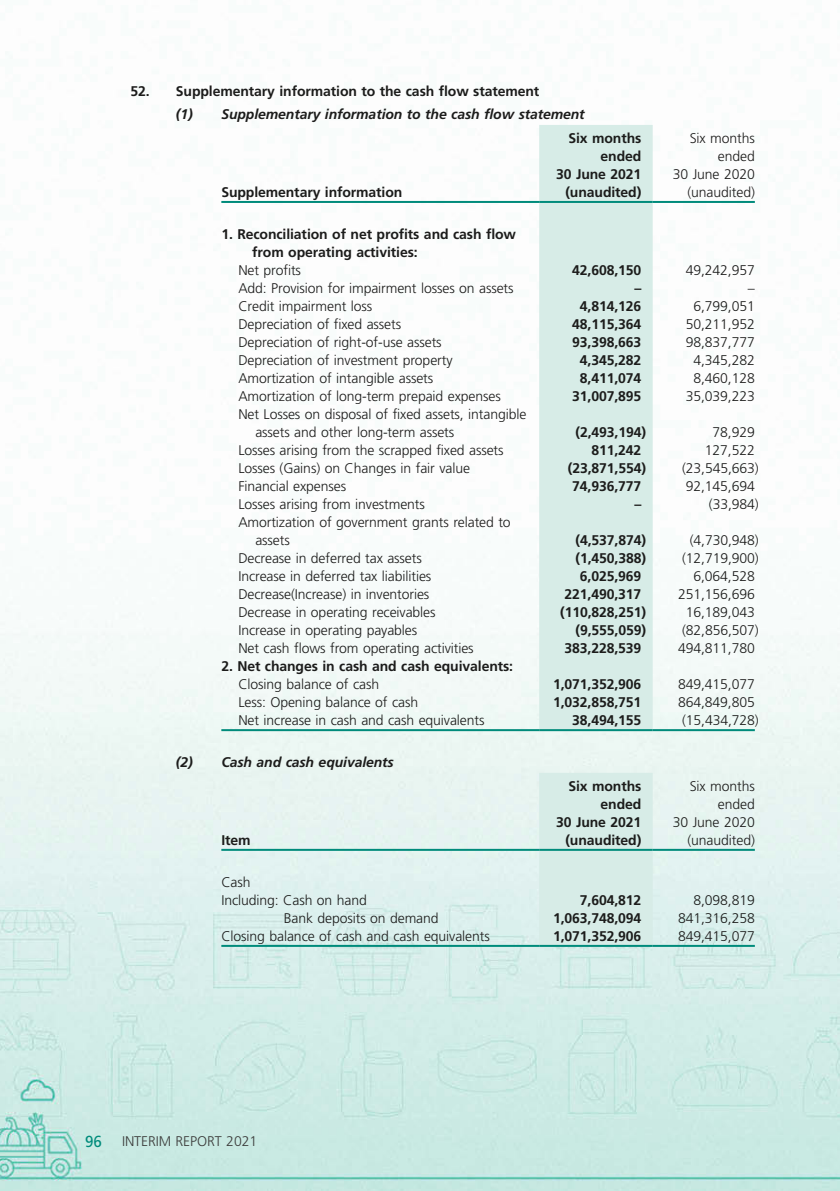
<style>
.page{position:relative;width:840px;height:1191px;background:#fff}
.page>*{position:absolute;margin:0;border:0;box-sizing:border-box;transform-origin:0 0}
.t1{font:16px "Frutiger LT Std";color:#008b7b;scale:.95 1}
.t2{font:300 14px/18px "Frutiger LT Std";letter-spacing:-.01em;color:#1c1c1b}
.t3{font:700 14px/18px "Frutiger LT Std";letter-spacing:-.01em;color:#1c1c1b;text-align:right}
.t4{font:italic 700 14px "Frutiger LT Std";letter-spacing:-.01em;color:#1c1c1b}
.t5{font:300 14px "Frutiger LT Std";letter-spacing:-.01em;color:#3c3c3b}
</style>
<div class="page">
<img style="left:0;top:125px;width:839px;height:1066px">
<div style="left:539px;top:125px;width:113px;height:604px;background:#d7ece7"></div>
<hr style="left:221px;top:201px;width:318px;height:2px;background:#008b7b">
<hr style="left:539px;top:201px;width:113px;height:2px;background:#008b7b">
<hr style="left:652px;top:201px;width:102px;height:2px;background:#008b7b">
<hr style="left:221px;top:729px;width:318px;height:2px;background:#008b7b">
<hr style="left:539px;top:729px;width:113px;height:2px;background:#008b7b">
<hr style="left:652px;top:729px;width:102px;height:2px;background:#008b7b">
<div style="left:539px;top:773px;width:113px;height:172px;background:#d7ece7"></div>
<hr style="left:221px;top:849px;width:318px;height:2px;background:#008b7b">
<hr style="left:539px;top:849px;width:113px;height:2px;background:#008b7b">
<hr style="left:652px;top:849px;width:102px;height:2px;background:#008b7b">
<hr style="left:221px;top:945px;width:318px;height:2px;background:#008b7b">
<hr style="left:539px;top:945px;width:113px;height:2px;background:#008b7b">
<hr style="left:652px;top:945px;width:102px;height:2px;background:#008b7b">
<p class="t3" style="left:130px;top:82px;width:410px">52. Supplementary information to the cash flow statement</p>
<p class="t4" style="left:176px;top:106px;width:410px">(1) Supplementary information to the cash flow statement</p>
<p class="t3" style="left:221px;top:183px;width:182px">Supplementary information</p>
<p class="t3" style="left:556px;top:129px;width:87px">Six months ended<br>30 June 2021 (unaudited)</p>
<p class="t2" style="left:672px;top:129px;width:84px;text-align:right">Six months ended<br>30 June 2020 (unaudited)</p>
<p class="t3" style="left:252px;top:225px;width:265px;text-align:left;text-indent:-31px">1. Reconciliation of net profits and cash flow from operating activities:</p>
<p class="t2" style="left:238px;top:261px;width:64px">Net profits</p>
<p class="t3" style="left:572px;top:261px;width:71px">42,608,150</p>
<p class="t2" style="left:685px;top:261px;width:71px">49,242,957</p>
<p class="t2" style="left:238px;top:279px;width:276px">Add: Provision for impairment losses on assets</p>
<p class="t3" style="left:634px;top:279px;width:8px">–</p>
<p class="t2" style="left:747px;top:279px;width:8px">–</p>
<p class="t2" style="left:238px;top:297px;width:135px">Credit impairment loss</p>
<p class="t3" style="left:579px;top:297px;width:63px">4,814,126</p>
<p class="t2" style="left:693px;top:297px;width:63px">6,799,051</p>
<p class="t2" style="left:238px;top:315px;width:164px">Depreciation of fixed assets</p>
<p class="t3" style="left:572px;top:315px;width:71px">48,115,364</p>
<p class="t2" style="left:685px;top:315px;width:71px">50,211,952</p>
<p class="t2" style="left:238px;top:333px;width:205px">Depreciation of right-of-use assets</p>
<p class="t3" style="left:572px;top:333px;width:71px">93,398,663</p>
<p class="t2" style="left:685px;top:333px;width:71px">98,837,777</p>
<p class="t2" style="left:238px;top:351px;width:215px">Depreciation of investment property</p>
<p class="t3" style="left:579px;top:351px;width:63px">4,345,282</p>
<p class="t2" style="left:693px;top:351px;width:63px">4,345,282</p>
<p class="t2" style="left:238px;top:369px;width:196px">Amortization of intangible assets</p>
<p class="t3" style="left:579px;top:369px;width:63px">8,411,074</p>
<p class="t2" style="left:693px;top:369px;width:63px">8,460,128</p>
<p class="t2" style="left:238px;top:387px;width:264px">Amortization of long-term prepaid expenses</p>
<p class="t3" style="left:572px;top:387px;width:71px">31,007,895</p>
<p class="t2" style="left:685px;top:387px;width:71px">35,039,223</p>
<p class="t2" style="left:255px;top:405px;width:272px;text-indent:-17px">Net Losses on disposal of fixed assets, intangible assets and other long-term assets</p>
<p class="t3" style="left:575px;top:423px;width:72px">(2,493,194)</p>
<p class="t2" style="left:712px;top:423px;width:44px">78,929</p>
<p class="t2" style="left:238px;top:441px;width:266px">Losses arising from the scrapped fixed assets</p>
<p class="t3" style="left:591px;top:441px;width:51px">811,242</p>
<p class="t2" style="left:704px;top:441px;width:51px">127,522</p>
<p class="t2" style="left:238px;top:459px;width:233px">Losses (Gains) on Changes in fair value</p>
<p class="t3" style="left:567px;top:459px;width:80px">(23,871,554)</p>
<p class="t2" style="left:681px;top:459px;width:78px">(23,545,663)</p>
<p class="t2" style="left:238px;top:477px;width:109px">Financial expenses</p>
<p class="t3" style="left:572px;top:477px;width:71px">74,936,777</p>
<p class="t2" style="left:685px;top:477px;width:71px">92,145,694</p>
<p class="t2" style="left:238px;top:495px;width:188px">Losses arising from investments</p>
<p class="t3" style="left:634px;top:495px;width:8px">–</p>
<p class="t2" style="left:708px;top:495px;width:51px">(33,984)</p>
<p class="t2" style="left:255px;top:513px;width:257px;text-indent:-17px">Amortization of government grants related to assets</p>
<p class="t3" style="left:575px;top:531px;width:72px">(4,537,874)</p>
<p class="t2" style="left:689px;top:531px;width:70px">(4,730,948)</p>
<p class="t2" style="left:238px;top:549px;width:185px">Decrease in deferred tax assets</p>
<p class="t3" style="left:575px;top:549px;width:72px">(1,450,388)</p>
<p class="t2" style="left:681px;top:549px;width:78px">(12,719,900)</p>
<p class="t2" style="left:238px;top:567px;width:194px">Increase in deferred tax liabilities</p>
<p class="t3" style="left:579px;top:567px;width:63px">6,025,969</p>
<p class="t2" style="left:693px;top:567px;width:63px">6,064,528</p>
<p class="t2" style="left:238px;top:585px;width:192px">Decrease(Increase) in inventories</p>
<p class="t3" style="left:564px;top:585px;width:78px">221,490,317</p>
<p class="t2" style="left:677px;top:585px;width:78px">251,156,696</p>
<p class="t2" style="left:238px;top:603px;width:199px">Decrease in operating receivables</p>
<p class="t3" style="left:560px;top:603px;width:87px">(110,828,251)</p>
<p class="t2" style="left:685px;top:603px;width:71px">16,189,043</p>
<p class="t2" style="left:238px;top:621px;width:180px">Increase in operating payables</p>
<p class="t3" style="left:575px;top:621px;width:72px">(9,555,059)</p>
<p class="t2" style="left:681px;top:621px;width:78px">(82,856,507)</p>
<p class="t2" style="left:238px;top:639px;width:237px">Net cash flows from operating activities</p>
<p class="t3" style="left:564px;top:639px;width:78px">383,228,539</p>
<p class="t2" style="left:677px;top:639px;width:78px">494,811,780</p>
<p class="t3" style="left:221px;top:657px;width:293px">2. Net changes in cash and cash equivalents:</p>
<p class="t2" style="left:238px;top:675px;width:142px">Closing balance of cash</p>
<p class="t3" style="left:553px;top:675px;width:90px">1,071,352,906</p>
<p class="t2" style="left:677px;top:675px;width:78px">849,415,077</p>
<p class="t2" style="left:238px;top:693px;width:181px">Less: Opening balance of cash</p>
<p class="t3" style="left:552px;top:693px;width:90px">1,032,858,751</p>
<p class="t2" style="left:677px;top:693px;width:78px">864,849,805</p>
<p class="t2" style="left:238px;top:711px;width:247px">Net increase in cash and cash equivalents</p>
<p class="t3" style="left:572px;top:711px;width:71px">38,494,155</p>
<p class="t2" style="left:681px;top:711px;width:78px">(15,434,728)</p>
<p class="t4" style="left:176px;top:754px;width:219px">(2) Cash and cash equivalents</p>
<p class="t3" style="left:221px;top:831px;width:31px">Item</p>
<p class="t2" style="left:221px;top:873px;width:147px">Cash<br>Including: Cash on hand</p>
<p class="t3" style="left:556px;top:777px;width:87px">Six months ended<br>30 June 2021 (unaudited)</p>
<p class="t2" style="left:672px;top:777px;width:84px;text-align:right">Six months ended<br>30 June 2020 (unaudited)</p>
<p class="t3" style="left:579px;top:891px;width:63px">7,604,812</p>
<p class="t2" style="left:693px;top:891px;width:63px">8,098,819</p>
<p class="t2" style="left:284px;top:909px;width:156px">Bank deposits on demand</p>
<p class="t3" style="left:553px;top:909px;width:90px">1,063,748,094</p>
<p class="t2" style="left:677px;top:909px;width:78px">841,316,258</p>
<p class="t2" style="left:221px;top:927px;width:270px">Closing balance of cash and cash equivalents</p>
<p class="t3" style="left:553px;top:927px;width:90px">1,071,352,906</p>
<p class="t2" style="left:677px;top:927px;width:78px">849,415,077</p>
<p class="t1" style="left:85px;top:1131px;width:19px">96</p>
<p class="t5" style="left:122px;top:1133px;width:136px">INTERIM REPORT 2021</p>
</div>
